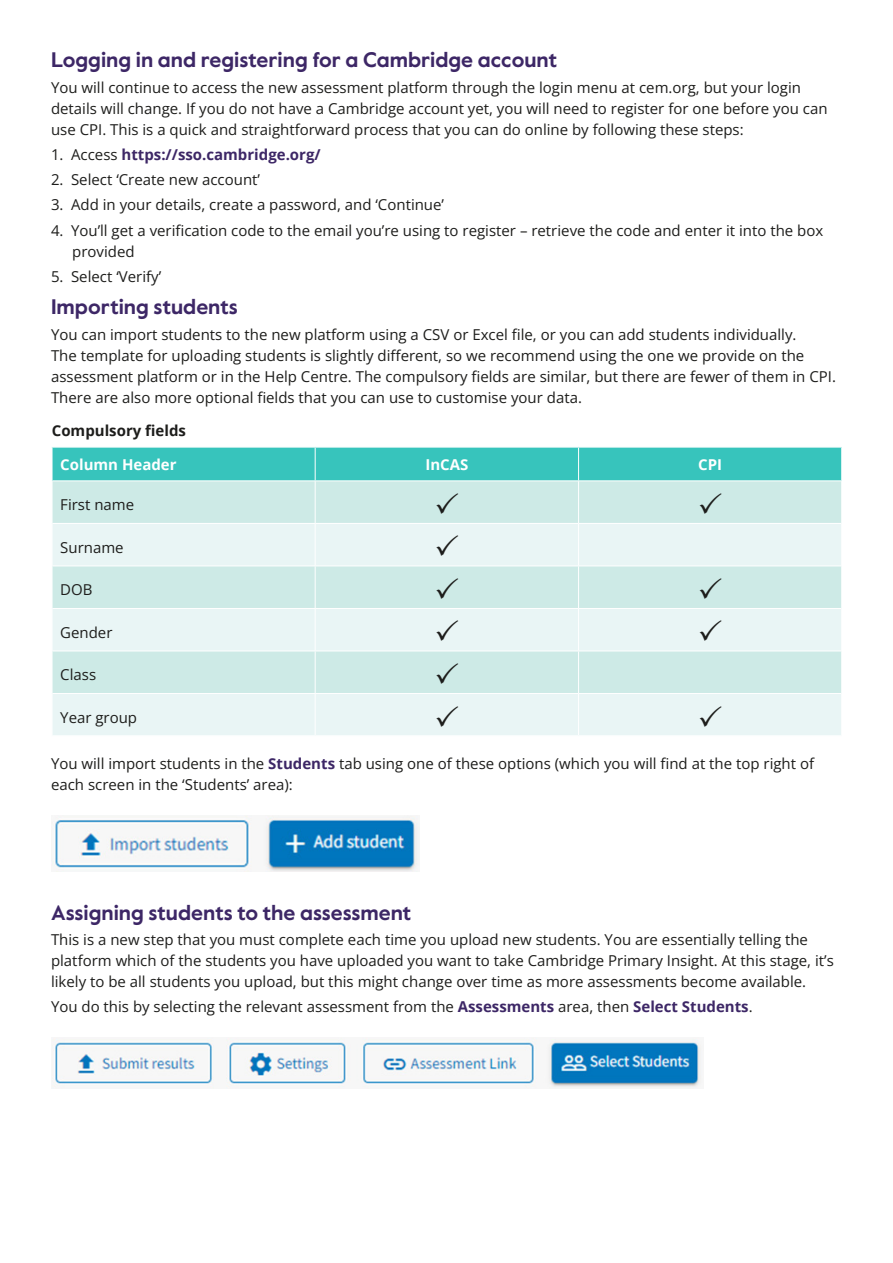
<style>
.page{position:relative;width:893px;height:1263px;background:#fff}
.page>*{position:absolute;margin:0;border:0;box-sizing:border-box;transform-origin:0 0}
.Subheads{font:700 21px "Value Sans Pro";color:#3d2766}
.Body_text{font:15px/21px "Open Sans";color:#1d1d1b}
.Body_text-2{font:700 15px "Open Sans";color:#3d2766}
.Body_text-3{font:700 15px "Open Sans";color:#fff}
.Body_text-4{font:700 15px "Open Sans";color:#1d1d1b}
.s1{font-weight:400;color:#1d1d1b}
.s2{font-weight:700;color:#3d2766}
</style>
<div class="page">
<div style="left:53px;top:448px;width:788px;height:32px;background:#37c4bc"></div>
<div style="left:53px;top:481px;width:788px;height:42px;background:#cdeae6"></div>
<svg style="left:53px;top:524px;width:788px;height:211px;background:#ddf0ef"></svg>
<hr style="left:315px;top:448px;width:1px;height:32px;background:#fff">
<hr style="left:578px;top:448px;width:1px;height:32px;background:#fff">
<hr style="left:315px;top:481px;width:1px;height:42px;background:#fff">
<hr style="left:578px;top:481px;width:1px;height:42px;background:#fff">
<hr style="left:315px;top:524px;width:1px;height:41px;background:#fff">
<hr style="left:578px;top:524px;width:1px;height:41px;background:#fff">
<hr style="left:53px;top:565px;width:262px;height:1px;background:#fff">
<hr style="left:315px;top:565px;width:264px;height:1px;background:#fff">
<hr style="left:315px;top:566px;width:1px;height:42px;background:#fff">
<hr style="left:579px;top:565px;width:262px;height:1px;background:#fff">
<hr style="left:578px;top:566px;width:1px;height:42px;background:#fff">
<hr style="left:53px;top:608px;width:262px;height:1px;background:#fff">
<hr style="left:315px;top:608px;width:264px;height:1px;background:#fff">
<hr style="left:315px;top:609px;width:1px;height:42px;background:#fff">
<hr style="left:579px;top:608px;width:262px;height:1px;background:#fff">
<hr style="left:578px;top:609px;width:1px;height:42px;background:#fff">
<hr style="left:53px;top:651px;width:262px;height:1px;background:#fff">
<hr style="left:315px;top:651px;width:264px;height:1px;background:#fff">
<hr style="left:315px;top:651px;width:1px;height:42px;background:#fff">
<hr style="left:579px;top:651px;width:262px;height:1px;background:#fff">
<hr style="left:578px;top:651px;width:1px;height:42px;background:#fff">
<hr style="left:53px;top:693px;width:262px;height:1px;background:#fff">
<hr style="left:315px;top:693px;width:264px;height:1px;background:#fff">
<hr style="left:315px;top:694px;width:1px;height:41px;background:#fff">
<hr style="left:579px;top:693px;width:262px;height:1px;background:#fff">
<hr style="left:578px;top:694px;width:1px;height:41px;background:#fff">
<img style="left:51px;top:815px;width:367px;height:57px">
<img style="left:52px;top:1038px;width:650px;height:50px">
<svg style="left:437px;top:492px;width:21px;height:21px"></svg>
<svg style="left:700px;top:492px;width:22px;height:21px"></svg>
<svg style="left:437px;top:535px;width:21px;height:21px"></svg>
<svg style="left:437px;top:577px;width:21px;height:22px"></svg>
<svg style="left:700px;top:577px;width:22px;height:22px"></svg>
<svg style="left:437px;top:620px;width:21px;height:21px"></svg>
<svg style="left:700px;top:620px;width:22px;height:21px"></svg>
<svg style="left:437px;top:662px;width:21px;height:22px"></svg>
<svg style="left:437px;top:705px;width:21px;height:21px"></svg>
<svg style="left:700px;top:705px;width:22px;height:21px"></svg>
<p class="Subheads" style="left:51px;top:47px;width:508px">Logging in and registering for a Cambridge account</p>
<p class="Body_text" style="left:51px;top:76px;width:778px">You will continue to access the new assessment platform through the login menu at cem.org, but your login details will change. If you do not have a Cambridge account yet, you will need to register for one before you can use CPI. This is a quick and straightforward process that you can do online by following these steps:</p>
<p class="Body_text-2" style="left:51px;top:144px;width:271px"><span class="s1">1. Access</span> https://sso.cambridge.org/</p>
<p class="Body_text" style="left:51px;top:169px;width:211px">2. Select ‘Create new account’</p>
<p class="Body_text" style="left:51px;top:194px;width:395px">3. Add in your details, create a password, and ‘Continue’</p>
<p class="Body_text" style="left:72px;top:219px;width:752px;text-indent:-21px">4. You’ll get a verification code to the email you’re using to register – retrieve the code and enter it into the box provided</p>
<p class="Body_text" style="left:51px;top:265px;width:112px">5. Select ‘Verify’</p>
<p class="Subheads" style="left:51px;top:294px;width:188px">Importing students</p>
<p class="Body_text" style="left:51px;top:323px;width:786px">You can import students to the new platform using a CSV or Excel file, or you can add students individually.<br>The template for uploading students is slightly different, so we recommend using the one we provide on the assessment platform or in the Help Centre. The compulsory fields are similar, but there are fewer of them in CPI.<br>There are also more optional fields that you can use to customise your data.</p>
<p class="Body_text-4" style="left:52px;top:420px;width:136px">Compulsory fields</p>
<p class="Body_text-3" style="left:60px;top:454px;width:118px">Column Header</p>
<p class="Body_text-3" style="left:425px;top:454px;width:44px">InCAS</p>
<p class="Body_text-3" style="left:698px;top:454px;width:25px">CPI</p>
<p class="Body_text" style="left:60px;top:494px;width:75px">First name</p>
<p class="Body_text" style="left:60px;top:536px;width:65px">Surname</p>
<p class="Body_text" style="left:60px;top:579px;width:34px">DOB</p>
<p class="Body_text" style="left:60px;top:621px;width:54px">Gender</p>
<p class="Body_text" style="left:60px;top:664px;width:37px">Class</p>
<p class="Body_text" style="left:60px;top:706px;width:78px">Year group</p>
<p class="Body_text" style="left:51px;top:752px;width:765px">You will import students in the <span class="s2">Students</span> tab using one of these options (which you will find at the top right of each screen in the ‘Students’ area):</p>
<p class="Subheads" style="left:51px;top:899px;width:362px">Assigning students to the assessment</p>
<p class="Body_text" style="left:51px;top:928px;width:784px">This is a new step that you must complete each time you upload new students. You are essentially telling the platform which of the students you have uploaded you want to take Cambridge Primary Insight. At this stage, it’s likely to be all students you upload, but this might change over time as more assessments become available.</p>
<p class="Body_text" style="left:51px;top:996px;width:703px">You do this by selecting the relevant assessment from the <span class="s2">Assessments</span> area, then <span class="s2">Select Students</span>.</p>
</div>
